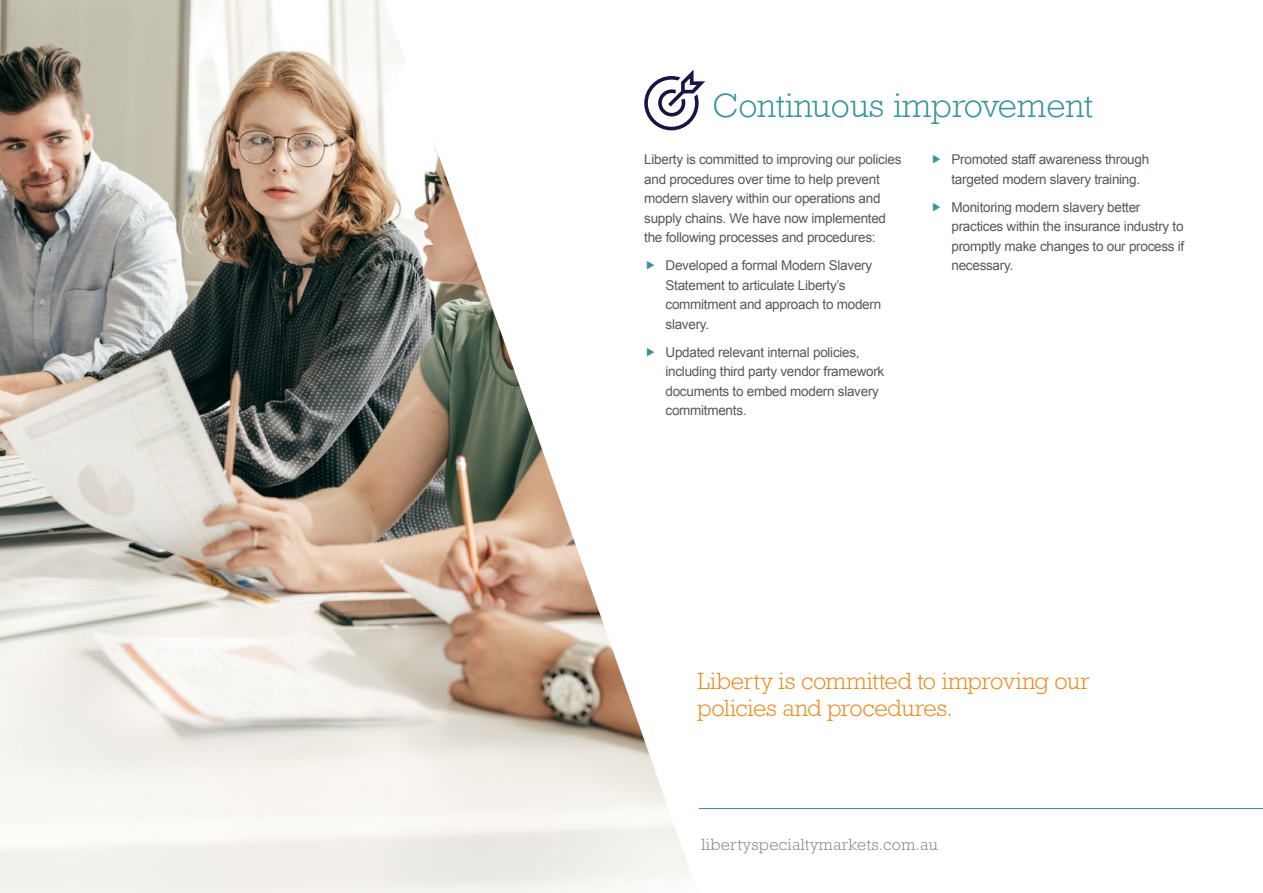
<style>
.page{position:relative;width:1263px;height:893px;background:#fff}
.page>*{position:absolute;margin:0;border:0;box-sizing:border-box;transform-origin:0 0}
.t1{font:300 34.5px "Rockwell Std";letter-spacing:.005em;color:#38939b}
.t2{font:300 24px/27px "Rockwell Std";letter-spacing:-.01em;color:#ec881d}
.t3{font:300 16.5px "Rockwell Std";letter-spacing:.02em;color:#808285}
.t4{font:13.5px/19.5px "Arial";letter-spacing:-.02em;color:#545861}
</style>
<div class="page">
<img style="left:0;top:0;width:384px;height:893px">
<svg style="left:384px;top:37px;width:379px;height:856px"></svg>
<hr style="left:699px;top:808px;width:564px;height:1px;background:#38939b">
<svg style="left:644px;top:70px;width:61px;height:60px"></svg>
<svg style="left:647px;top:261px;width:7px;height:9px"></svg>
<svg style="left:647px;top:348px;width:7px;height:8px"></svg>
<h1 class="t1" style="left:712px;top:86px;width:382px">Continuous improvement</h1>
<p class="t4" style="left:644px;top:150px;width:259px">Liberty is committed to improving our policies and procedures over time to help prevent modern slavery within our operations and supply chains. We have now implemented the following processes and procedures:</p>
<p class="t4" style="left:665px;top:256px;width:217px">Developed a formal Modern Slavery<br>Statement to articulate Liberty’s commitment and approach to modern slavery.</p>
<p class="t4" style="left:665px;top:343px;width:220px">Updated relevant internal policies, including third party vendor framework documents to embed modern slavery commitments.</p>
<p class="t4" style="left:951px;top:150px;width:199px">Promoted staff awareness through targeted modern slavery training.</p>
<p class="t4" style="left:951px;top:198px;width:234px">Monitoring modern slavery better practices within the insurance industry to promptly make changes to our process if necessary.</p>
<h2 class="t2" style="left:697px;top:667px;width:394px">Liberty is committed to improving our policies and procedures.</h2>
<p class="t3" style="left:702px;top:835px;width:238px">libertyspecialtymarkets.com.au</p>
</div>
